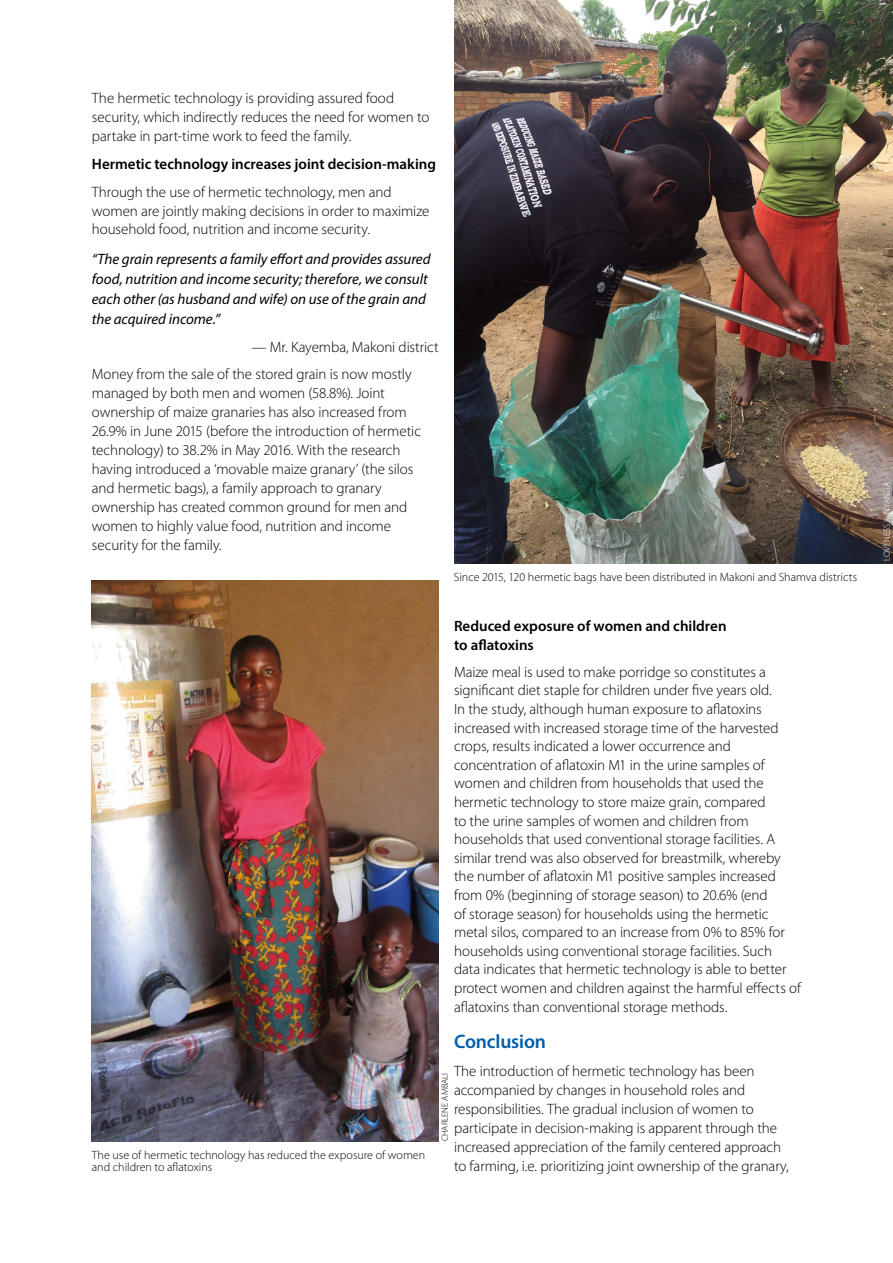
<style>
.page{position:relative;width:893px;height:1263px;background:#fff}
.page>*{position:absolute;margin:0;border:0;box-sizing:border-box;transform-origin:0 0}
.t1{font:600 19.5px "Myriad Pro";letter-spacing:-.01em;color:#005da9}
.t2{font:300 15px/18.6px "Myriad Pro";letter-spacing:-.005em;color:#000}
.t3{font:italic 15px/20.1px "Myriad Pro";letter-spacing:-.005em;color:#000}
.t4{font:600 15px/18.6px "Myriad Pro";color:#000}
.t5{font:300 12px/12px "Myriad Pro";color:#000}
.t6{font:300 9px "Myriad Pro";color:#fff}
.t7{font:300 9px "Myriad Pro";color:#000}
</style>
<div class="page">
<img style="left:454px;top:0;width:439px;height:564px">
<img style="left:92px;top:581px;width:347px;height:560px">
<p class="t2" style="left:92px;top:88px;width:339px">The hermetic technology is providing assured food security, which indirectly reduces the need for women to partake in part-time work to feed the family.</p>
<p class="t4" style="left:92px;top:154px;width:346px">Hermetic technology increases joint decision-making</p>
<p class="t2" style="left:92px;top:182px;width:339px">Through the use of hermetic technology, men and women are jointly making decisions in order to maximize household food, nutrition and income security.</p>
<p class="t3" style="left:92px;top:248px;width:340px">“The grain represents a family effort and provides assured food, nutrition and income security; therefore, we consult each other (as husband and wife) on use of the grain and the acquired income.”</p>
<p class="t2" style="left:92px;top:333px;width:349px;line-height:27.5px;text-indent:160px">— Mr. Kayemba, Makoni district<br>Money from the sale of the stored grain is now mostly</p>
<p class="t2" style="left:92px;top:384px;width:331px">managed by both men and women (58.8%). Joint ownership of maize granaries has also increased from 26.9% in June 2015 (before the introduction of hermetic technology) to 38.2% in May 2016. With the research having introduced a ‘movable maize granary’ (the silos and hermetic bags), a family approach to granary ownership has created common ground for men and women to highly value food, nutrition and income security for the family.</p>
<p class="t5" style="left:454px;top:571px;width:405px">Since 2015, 120 hermetic bags have been distributed in Makoni and Shamva districts</p>
<p class="t5" style="left:92px;top:1149px;width:335px">The use of hermetic technology has reduced the exposure of women and children to aflatoxins</p>
<p class="t4" style="left:454px;top:616px;width:274px">Reduced exposure of women and children to aflatoxins</p>
<p class="t2" style="left:454px;top:662px;width:348px">Maize meal is used to make porridge so constitutes a significant diet staple for children under five years old.<br>In the study, although human exposure to aflatoxins increased with increased storage time of the harvested crops, results indicated a lower occurrence and concentration of aflatoxin M1 in the urine samples of women and children from households that used the hermetic technology to store maize grain, compared<br>to the urine samples of women and children from households that used conventional storage facilities. A similar trend was also observed for breastmilk, whereby the number of aflatoxin M1 positive samples increased from 0% (beginning of storage season) to 20.6% (end<br>of storage season) for households using the hermetic metal silos, compared to an increase from 0% to 85% for households using conventional storage facilities. Such data indicates that hermetic technology is able to better protect women and children against the harmful effects of aflatoxins than conventional storage methods.</p>
<h1 class="t1" style="left:454px;top:1029px;width:93px">Conclusion</h1>
<p class="t2" style="left:454px;top:1061px;width:336px">The introduction of hermetic technology has been accompanied by changes in household roles and responsibilities. The gradual inclusion of women to participate in decision-making is apparent through the increased appreciation of the family centered approach to farming, i.e. prioritizing joint ownership of the granary,</p>
<p class="t7" style="left:439px;top:1141px;width:70px;rotate:-90deg">CHARLENE AMBALI</p>
<p class="t6" style="left:881px;top:561px;width:80px;rotate:-90deg">LOVENESS K. NYANGA</p>
</div>
